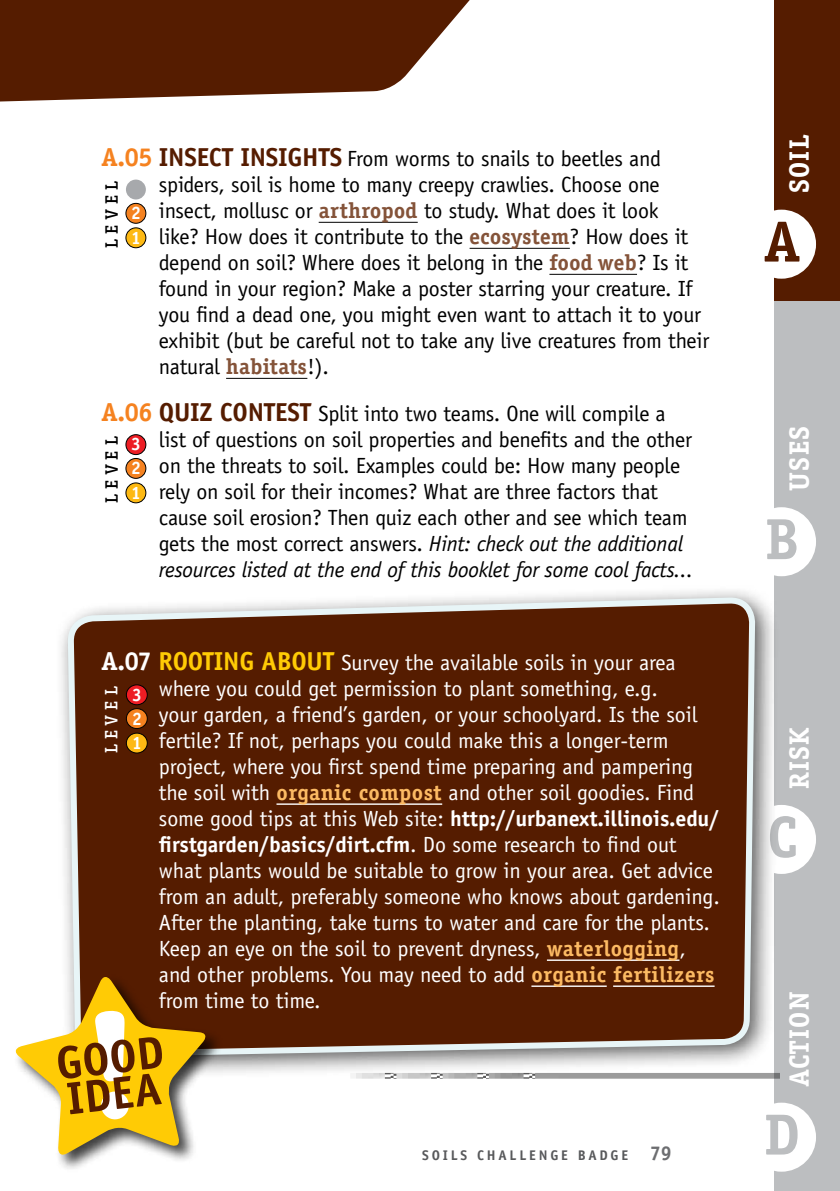
<style>
.page{position:relative;width:840px;height:1191px;background:#fff}
.page>*{position:absolute;margin:0;border:0;box-sizing:border-box;transform-origin:0 0}
.t1{font:700 58px "Officina Ser ITC Std";color:#bcbec0}
.t2{font:700 58px "Officina Ser ITC Std";color:#551c00}
.t3{font:700 46px/36.2px "Officina Sans Std";color:#551c00}
.t4{font:700 28px "Officina Ser ITC Std";letter-spacing:.05em;color:#fff}
.t5{font:700 26px "Officina Sans Std";letter-spacing:-.01em;color:#551c00}
.t6{font:700 26px "Officina Sans Std";color:#ffcb05}
.t7{font:22px/26px "Officina Sans Std";letter-spacing:-.01em;color:#000}
.t8{font:22px/26px "Officina Sans Std";letter-spacing:-.005em;color:#fff}
.t9{font:700 20px "Officina Sans Std";color:#6d6e71}
.t10{font:500 18px "Officina Ser ITC Std";letter-spacing:.305em;color:#000}
.t11{font:700 18px/24.4px "Officina Ser ITC Std";color:#fff}
.t12{font:500 18px "Officina Ser ITC Std";color:#fff}
.t13{font:700 14px "Officina Sans Std";letter-spacing:.2em;color:#58595b}
.s1{font-family:"Officina Ser ITC Std";color:#f58220}
.s2{font-family:"Officina Ser ITC Std";font-weight:700;color:#845339}
.s3{font-style:italic}
.s4{font-family:"Officina Ser ITC Std";color:#fff}
.s5{font-family:"Officina Serif Std";font-weight:700;color:#fcba63}
.s6{font-weight:700}
</style>
<div class="page">
<svg style="left:0;top:0;width:470px;height:102px;background:#6c3b23"></svg>
<div style="left:774px;top:0;width:65px;height:301px;background:#551c00"></div>
<div style="left:774px;top:301px;width:65px;height:297px;background:#bcbec0"></div>
<div style="left:774px;top:598px;width:65px;height:298px;background:#bcbec0"></div>
<div style="left:774px;top:896px;width:65px;height:295px;background:#bcbec0"></div>
<div style="left:746px;top:210px;width:69px;height:69px;background:#fff;border-radius:50%"></div>
<div style="left:746px;top:507px;width:69px;height:69px;background:#fff;border-radius:50%"></div>
<div style="left:746px;top:805px;width:69px;height:69px;background:#fff;border-radius:50%"></div>
<div style="left:746px;top:1102px;width:69px;height:69px;background:#fff;border-radius:50%"></div>
<hr style="left:318px;top:222px;width:99px;height:1px;background:#000">
<hr style="left:469px;top:248px;width:100px;height:1px;background:#000">
<hr style="left:549px;top:274px;width:87px;height:1px;background:#000">
<hr style="left:226px;top:378px;width:81px;height:1px;background:#000">
<div style="left:126px;top:228px;width:20px;height:20px;background:#fdb913;border-radius:50%"></div>
<div style="left:126px;top:228px;width:20px;height:20px;border:1px solid #000;border-radius:50%"></div>
<div style="left:126px;top:203px;width:20px;height:20px;background:#f58220;border-radius:50%"></div>
<div style="left:126px;top:203px;width:20px;height:20px;border:1px solid #000;border-radius:50%"></div>
<div style="left:126px;top:180px;width:20px;height:19px;background:#a7a9ac;border-radius:50%"></div>
<div style="left:126px;top:483px;width:20px;height:20px;background:#fdb913;border-radius:50%"></div>
<div style="left:126px;top:483px;width:20px;height:20px;border:1px solid #000;border-radius:50%"></div>
<div style="left:126px;top:458px;width:20px;height:20px;background:#f58220;border-radius:50%"></div>
<div style="left:126px;top:458px;width:20px;height:20px;border:1px solid #000;border-radius:50%"></div>
<div style="left:126px;top:435px;width:20px;height:19px;background:#ed1d24;border-radius:50%"></div>
<div style="left:126px;top:434px;width:20px;height:21px;border:1px solid #000;border-radius:50%"></div>
<div style="left:55px;top:584px;width:724px;height:497px;background:#000;opacity:.65"></div>
<svg style="left:70px;top:600px;width:687px;height:454px;background:#5e290f"></svg>
<hr style="left:276px;top:803px;width:166px;height:2px;background:#fff">
<hr style="left:546px;top:959px;width:133px;height:2px;background:#fff">
<hr style="left:531px;top:985px;width:75px;height:2px;background:#fff">
<hr style="left:612px;top:985px;width:102px;height:2px;background:#fff">
<div style="left:126px;top:733px;width:21px;height:20px;background:#fdb913;border-radius:50%"></div>
<div style="left:126px;top:733px;width:21px;height:20px;border:1px solid #000;border-radius:50%"></div>
<div style="left:126px;top:708px;width:21px;height:20px;background:#f58220;border-radius:50%"></div>
<div style="left:126px;top:708px;width:21px;height:20px;border:1px solid #000;border-radius:50%"></div>
<div style="left:126px;top:685px;width:21px;height:20px;background:#ed1d24;border-radius:50%"></div>
<div style="left:126px;top:684px;width:21px;height:21px;border:1px solid #000;border-radius:50%"></div>
<div style="left:13px;top:974px;width:211px;height:199px;background:#000;opacity:.75"></div>
<svg style="left:13px;top:971px;width:197px;height:187px"></svg>
<p class="t5" style="left:102px;top:141px;width:80px"><span class="s1">A.05</span> INSECT</p>
<p class="t5" style="left:240px;top:141px;width:24px">INSIGHTS</p>
<p class="t7" style="left:159px;top:146px;width:551px;text-indent:188px">From worms to snails to beetles and spiders, soil is home to many creepy crawlies. Choose one insect, mollusc or <span class="s2">arthropod</span> to study. What does it look<br>like? How does it contribute to the <span class="s2">ecosystem</span>? How does it depend on soil? Where does it belong in the <span class="s2">food web</span>? Is it found in your region? Make a poster starring your creature. If you find a dead one, you might even want to attach it to your exhibit (but be careful not to take any live creatures from their natural <span class="s2">habitats</span>!).</p>
<p class="t5" style="left:102px;top:396px;width:145px"><span class="s1">A.06</span> QUIZ CONTEST</p>
<p class="t10" style="left:101px;top:248px;width:68px;rotate:-90deg">Level</p>
<p class="t11" style="left:131px;top:201px;width:11px">2<br>1</p>
<p class="t7" style="left:159px;top:401px;width:535px;text-indent:159px">Split into two teams. One will compile a list of questions on soil properties and benefits and the other on the threats to soil. Examples could be: How many people rely on soil for their incomes? What are three factors that cause soil erosion? Then quiz each other and see which team gets the most correct answers. <span class="s3">Hint: check out the additional resources listed at the end of this booklet for some cool facts...</span></p>
<p class="t10" style="left:101px;top:503px;width:68px;rotate:-90deg">Level</p>
<p class="t11" style="left:131px;top:432px;width:11px">3</p>
<p class="t11" style="left:131px;top:456px;width:11px">2<br>1</p>
<p class="t6" style="left:102px;top:645px;width:71px"><span class="s4">A.07</span> ROOTING</p>
<p class="t6" style="left:261px;top:645px;width:31px">ABOUT</p>
<p class="t8" style="left:159px;top:649px;width:562px;text-indent:182px">Survey the available soils in your area where you could get permission to plant something, e.g.<br>your garden, a friend’s garden, or your schoolyard. Is the soil fertile? If not, perhaps you could make this a longer-term project, where you first spend time preparing and pampering the soil with <span class="s5">organic compost</span> and other soil goodies. Find some good tips at this Web site: <span class="s6">HTTP://URBANEXT.ILLINOIS.EDU/ FIRSTGARDEN/BASICS/DIRT.CFM</span>. Do some research to find out what plants would be suitable to grow in your area. Get advice from an adult, preferably someone who knows about gardening.<br>After the planting, take turns to water and care for the plants.<br>Keep an eye on the soil to prevent dryness, <span class="s5">waterlogging</span>, and other problems. You may need to add <span class="s5">organic fertilizers </span>from time to time.</p>
<p class="t12" style="left:101px;top:753px;width:68px;rotate:-90deg">Level</p>
<p class="t11" style="left:132px;top:682px;width:11px;text-align:justify">3<br>2<br>1</p>
<h2 class="t3" style="left:54px;top:1045px;width:110px;rotate:-7deg">GOOD<br>IDEA</h2>
<p class="t13" style="left:422px;top:1146px;width:207px">SOILS CHALLENGE BADGE</p>
<p class="t9" style="left:649px;top:1140px;width:24px">79</p>
<p class="t4" style="left:781px;top:193px;width:60px;rotate:-90deg">soil</p>
<h1 class="t2" style="left:765px;top:206px;width:35px">a</h1>
<p class="t4" style="left:781px;top:491px;width:67px;rotate:-90deg">uses</p>
<h1 class="t1" style="left:765px;top:504px;width:35px">b</h1>
<p class="t4" style="left:781px;top:788px;width:63px;rotate:-90deg">risk</p>
<h1 class="t1" style="left:767px;top:801px;width:31px">c</h1>
<p class="t4" style="left:781px;top:1086px;width:96px;rotate:-90deg">action</p>
<h1 class="t1" style="left:764px;top:1099px;width:37px">d</h1>
</div>
